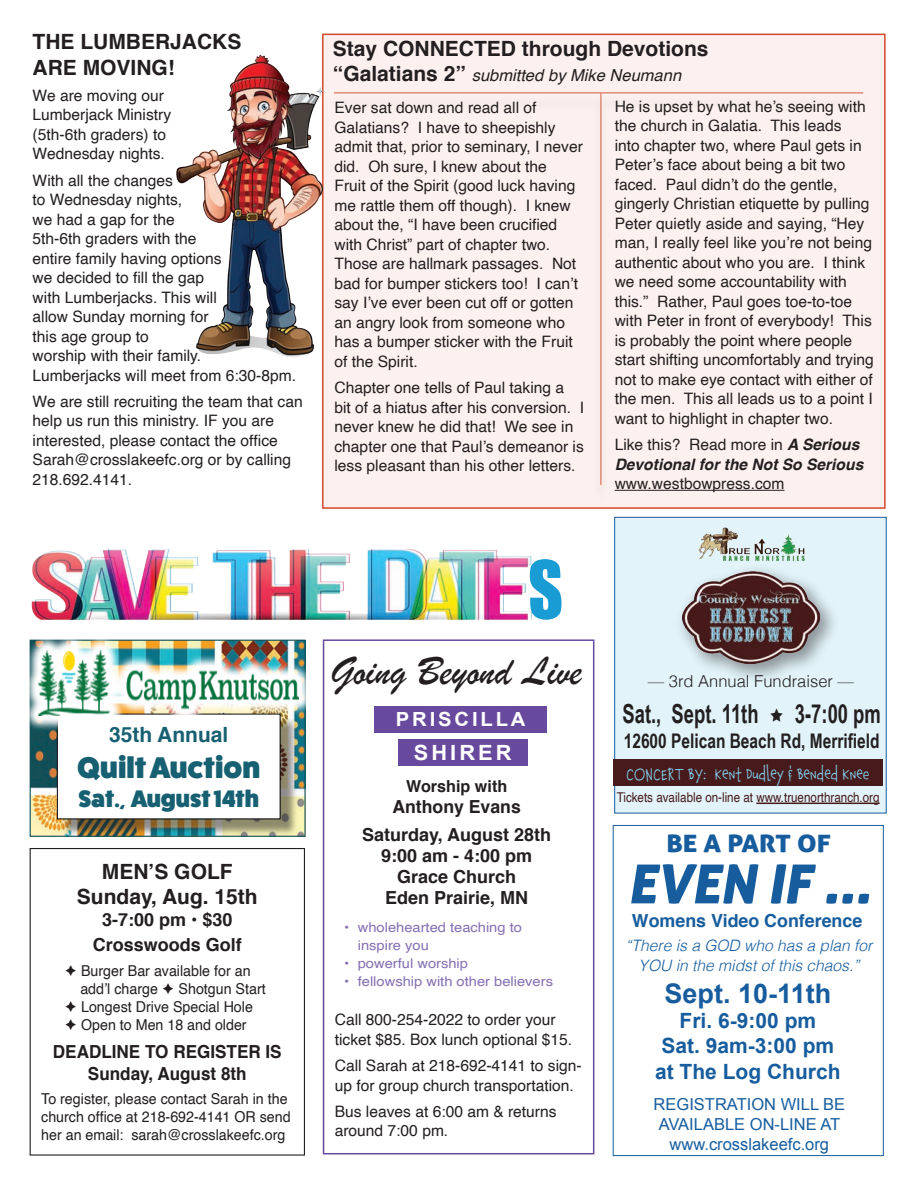
<style>
.page{position:relative;width:918px;height:1188px;background:#fff}
.page>*{position:absolute;margin:0;border:0;box-sizing:border-box;transform-origin:0 0}
.t1{font:73.5px "Impact";color:#189cd3;scale:.92 1}
.t2{font:italic 54px "Aller Display";color:#175d9e}
.t3{font:42px "Brush Script";color:#231f20}
.t4{font:800 30px "Fat Frank";color:#176072}
.t5{font:700 27px "Arial";color:#175d9e}
.t6{font:700 26.25px "Arial Narrow";color:#231f20;scale:.86 1}
.t7{font:800 24px "Fat Frank";color:#176072}
.t8{font:24px "Aller Display";color:#175d9e;scale:1.15 1}
.t9{font:700 21px/25.2px "Helvetica";color:#231f20;text-align:center}
.t10{font:700 21px/25.2px "Arial";color:#175d9e;text-align:center}
.t11{font:700 21px "Helvetica";color:#176072}
.t12{font:700 21px "Arial";letter-spacing:.14em;color:#fff;scale:1.04 1}
.t13{font:700 20.1px "Arial Narrow";color:#231f20;scale:.94 1}
.t14{font:700 19.5px "Arial";letter-spacing:.14em;color:#fff;scale:1.04 1}
.t15{font:700 18px/21px "Helvetica";color:#231f20;text-align:center}
.t16{font:700 18px/21.6px "Helvetica";color:#231f20;text-align:center;scale:.95 1}
.t17{font:18px "Chauncy Pro";color:#84d5f4;scale:.9 1}
.t18{font:700 18px "Helvetica";color:#175d9e}
.t19{font:16.5px/19.8px "Arial";color:#175d9e;text-align:center}
.t20{font:italic 16.5px "Helvetica";color:#231f20}
.t21{font:300 16.5px "Helvetica";color:#231f20}
.t22{font:700 16.5px "Helvetica";color:#231f20}
.t23{font:15.75px/19.5px "Helvetica";color:#231f20}
.t24{font:italic 700 15.75px/19.5px "Helvetica";color:#231f20}
.t25{font:italic 300 15.75px/19.5px "Helvetica";color:#175d9e;text-align:center}
.t26{font:15px/18px "Helvetica";color:#231f20;scale:.95 1}
.t27{font:13.5px/18px "Helvetica";color:#856fb2;scale:1.09 1}
.t28{font:13.5px "Helvetica";color:#47191a;scale:.86 1}
.s1{font-weight:700;font-style:normal;font-size:21px}
.s2{font-weight:400;font-style:normal}
.s3{font-family:"Gill Sans"}
</style>
<div class="page">
<div style="left:614px;top:517px;width:273px;height:296px;background:#e2f4fa;border:1px solid #175d9e"></div>
<div style="left:322px;top:34px;width:564px;height:475px;background:#fdf1ef;border:2px solid #d3482a"></div>
<hr style="left:334px;top:92px;width:529px;height:1px;background:#d65a38">
<img style="left:31px;top:550px;width:501px;height:70px">
<img style="left:32px;top:732px;width:272px;height:103px">
<div style="left:323px;top:639px;width:271px;height:515px;border:2px solid #67499d"></div>
<div style="left:374px;top:706px;width:173px;height:27px;background:#67499d"></div>
<div style="left:398px;top:739px;width:129px;height:26px;background:#67499d"></div>
<div style="left:30px;top:848px;width:275px;height:308px;border:1px solid #231f20"></div>
<div style="left:60px;top:717px;width:238px;height:120px;background:#231f20;opacity:.5"></div>
<div style="left:57px;top:714px;width:223px;height:105px;background:#fff"></div>
<hr style="left:615px;top:490px;width:170px;height:1px;background:#231f20">
<div style="left:592px;top:97px;width:18px;height:406px;background:#231f20;opacity:.3"></div>
<hr style="left:601px;top:93px;width:1px;height:392px;background:#d65a38">
<img style="left:176px;top:33px;width:201px;height:352px">
<img style="left:29px;top:639px;width:277px;height:93px">
<img style="left:39px;top:650px;width:260px;height:66px">
<img style="left:698px;top:527px;width:107px;height:35px">
<div style="left:674px;top:564px;width:167px;height:121px;background:#231f20;opacity:.45"></div>
<img style="left:682px;top:571px;width:138px;height:93px">
<div style="left:613px;top:760px;width:270px;height:26px;background:#471a1b"></div>
<hr style="left:756px;top:803px;width:124px;height:1px;background:#47191a">
<div style="left:613px;top:825px;width:271px;height:331px;border:1px solid #175d9e"></div>
<h3 class="t9" style="left:33px;top:30px;width:210px;text-align:left">THE LUMBERJACKS<br>ARE MOVING!</h3>
<p class="t23" style="left:33px;top:86px;width:140px">We are moving our<br>Lumberjack Ministry (5th-6th graders) to<br>Wednesday nights.</p>
<p class="t23" style="left:33px;top:171px;width:265px">With all the changes<br>to Wednesday nights,<br>we had a gap for the<br>5th-6th graders with the<br>entire family having options<br>we decided to fill the gap<br>with Lumberjacks. This will<br>allow Sunday morning for<br>this age group to<br>worship with their family.<br>Lumberjacks will meet from 6:30-8pm.</p>
<p class="t23" style="left:33px;top:392px;width:272px">We are still recruiting the team that can help us run this ministry. IF you are interested, please contact the office Sarah@crosslakeefc.org or by calling 218.692.4141.</p>
<h3 class="t11" style="left:109px;top:718px;width:121px">35th Annual</h3>
<h3 class="t4" style="left:77px;top:751px;width:184px">Quilt Auction</h3>
<h3 class="t7" style="left:78px;top:785px;width:182px">Sat., August 14th</h3>
<h3 class="t9" style="left:77px;top:859px;width:182px">MEN’S GOLF<br>Sunday, Aug. 15th</h3>
<p class="t15" style="left:93px;top:907px;width:151px;line-height:25.2px">3-7:00 pm • $30<br>Crosswoods Golf</p>
<p class="t26" style="left:80px;top:962px;width:197px;text-indent:-16px">➔ Burger Bar available for an add’l charge ➔ Shotgun Start</p>
<p class="t26" style="left:64px;top:998px;width:200px">➔ Longest Drive Special Hole</p>
<p class="t26" style="left:64px;top:1016px;width:193px">➔ Open to Men 18 and older</p>
<p class="t16" style="left:53px;top:1041px;width:242px">DEADLINE TO REGISTER IS<br>Sunday, August 8th</p>
<p class="t26" style="left:41px;top:1091px;width:264px">To register, please contact Sarah in the church office at 218-692-4141 OR send her an email: sarah@crosslakeefc.org</p>
<h3 class="t9" style="left:333px;top:36px;width:377px">Stay CONNECTED through Devotions</h3>
<p class="t20" style="left:333px;top:62px;width:350px"><span class="s1">“Galatians 2”</span> submitted by Mike Neumann</p>
<p class="t23" style="left:335px;top:99px;width:250px">Ever sat down and read all of<br>Galatians? I have to sheepishly admit that, prior to seminary, I never did. Oh sure, I knew about the<br>Fruit of the Spirit (good luck having me rattle them off though). I knew about the, “I have been crucified with Christ” part of chapter two.<br>Those are hallmark passages. Not bad for bumper stickers too! I can’t say I’ve ever been cut off or gotten an angry look from someone who has a bumper sticker with the Fruit of the Spirit.</p>
<p class="t23" style="left:335px;top:378px;width:251px">Chapter one tells of Paul taking a bit of a hiatus after his conversion. I never knew he did that! We see in chapter one that Paul’s demeanor is less pleasant than his other letters.</p>
<h1 class="t1" style="left:528px;top:533px;width:39px">S</h1>
<h3 class="t3" style="left:330px;top:644px;width:253px">Going Beyond Live</h3>
<p class="t14" style="left:396px;top:707px;width:126px">PRISCILLA</p>
<h3 class="t12" style="left:414px;top:739px;width:96px">SHIRER</h3>
<p class="t22" style="left:406px;top:773px;width:103px">Worship with</p>
<p class="t15" style="left:362px;top:794px;width:191px;line-height:27.8px">Anthony Evans<br>Saturday, August 28th</p>
<p class="t15" style="left:381px;top:846px;width:153px">9:00 am - 4:00 pm<br>Grace Church<br>Eden Prairie, MN</p>
<p class="t27" style="left:358px;top:919px;width:152px;text-indent:-13px">• wholehearted teaching to inspire you</p>
<p class="t27" style="left:344px;top:955px;width:115px">• powerful worship</p>
<p class="t27" style="left:344px;top:973px;width:193px">• fellowship with other believers</p>
<p class="t23" style="left:335px;top:1011px;width:239px">Call 800-254-2022 to order your ticket $85. Box lunch optional $15.</p>
<p class="t23" style="left:335px;top:1056px;width:249px">Call Sarah at 218-692-4141 to sign&shy;up for group church transportation.</p>
<p class="t23" style="left:335px;top:1102px;width:223px">Bus leaves at 6:00 am &amp; returns around 7:00 pm.</p>
<p class="t23" style="left:615px;top:97px;width:261px">He is upset by what he’s seeing with the church in Galatia. This leads<br>into chapter two, where Paul gets in Peter’s face about being a bit two faced. Paul didn’t do the gentle, gingerly Christian etiquette by pulling Peter quietly aside and saying, “Hey man, I really feel like you’re not being authentic about who you are. I think we need some accountability with this.” Rather, Paul goes toe-to-toe with Peter in front of everybody! This is probably the point where people start shifting uncomfortably and trying not to make eye contact with either of the men. This all leads us to a point I want to highlight in chapter two.</p>
<p class="t24" style="left:615px;top:435px;width:250px"><span class="s2">Like this? Read more in</span> A Serious<br>Devotional for the Not So Serious</p>
<p class="t23" style="left:615px;top:474px;width:171px">www.westbowpress.com</p>
<p class="t21" style="left:648px;top:667px;width:208px"><span class="s3">—</span> 3rd Annual Fundraiser <span class="s3">—</span></p>
<h3 class="t6" style="left:622px;top:694px;width:160px">Sat., Sept. 11th</h3>
<h3 class="t6" style="left:795px;top:694px;width:102px">3-7:00 pm</h3>
<p class="t13" style="left:624px;top:726px;width:274px">12600 Pelican Beach Rd, Merrifield</p>
<p class="t17" style="left:627px;top:760px;width:271px">CONCERT BY: Kent Dudley &amp; Bended Knee</p>
<p class="t28" style="left:617px;top:787px;width:307px">Tickets available on-line at www.truenorthranch.org</p>
<h3 class="t8" style="left:666px;top:828px;width:144px">BE A PART OF</h3>
<h2 class="t2" style="left:628px;top:850px;width:255px">EVEN IF ...</h2>
<p class="t18" style="left:632px;top:906px;width:232px">Womens Video Conference</p>
<p class="t25" style="left:626px;top:935px;width:248px">“There is a GOD who has a plan for<br>YOU in the midst of this chaos.”</p>
<h3 class="t5" style="left:665px;top:976px;width:168px">Sept. 10-11th</h3>
<h3 class="t10" style="left:655px;top:1009px;width:187px">Fri. 6-9:00 pm<br>Sat. 9am-3:00 pm at The Log Church</h3>
<p class="t19" style="left:654px;top:1095px;width:193px">REGISTRATION WILL BE<br>AVAILABLE ON-LINE AT www.crosslakeefc.org</p>
</div>
